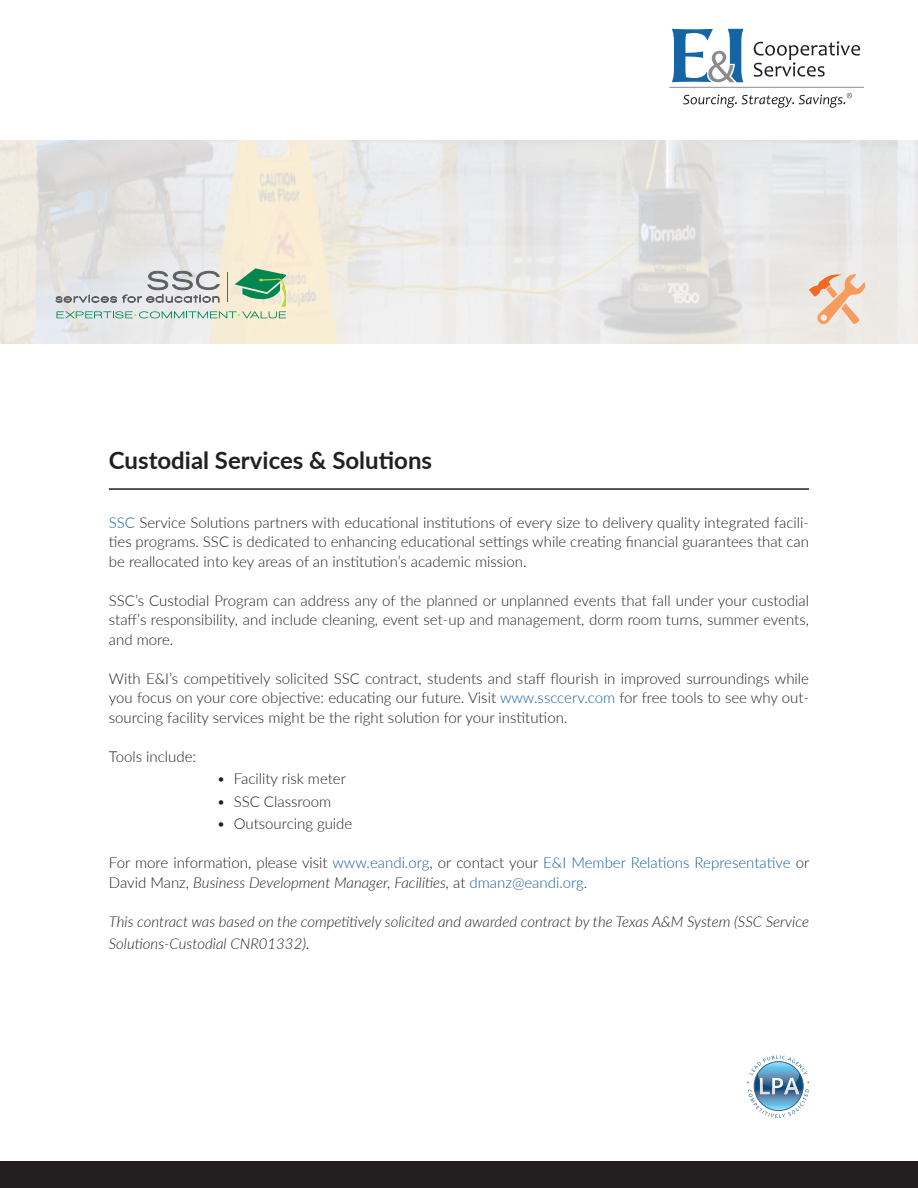
<style>
.page{position:relative;width:918px;height:1188px;background:#fff}
.page>*{position:absolute;margin:0;border:0;box-sizing:border-box;transform-origin:0 0}
.t1{font:700 24px "Lato";color:#231f20}
.t2{font:300 15px/19.5px "Lato";color:#231f20;text-align:justify}
.t3{font:300 15px/19.5px "Lato";color:#175d9e}
.t4{font:italic 300 15px/22.5px "Lato";color:#231f20}
.s1{color:#175d9e}
.s2{color:#231f20}
.s3{font-style:italic;color:#231f20}
.s4{font-size:16.5px}
</style>
<div class="page">
<svg style="left:0;top:140px;width:918px;height:204px;fill:#eae9e5"></svg>
<svg style="left:754px;top:41px;width:106px;height:36px"></svg>
<svg style="left:672px;top:29px;width:72px;height:53px"></svg>
<hr style="left:669px;top:87px;width:195px;height:1px;background:#898c8d">
<svg style="left:683px;top:93px;width:169px;height:15px"></svg>
<hr style="left:109px;top:488px;width:700px;height:2px;background:#231f20">
<div style="left:0;top:1161px;width:918px;height:27px;background:#231f20"></div>
<img style="left:810px;top:275px;width:54px;height:48px">
<svg style="left:56px;top:268px;width:230px;height:50px"></svg>
<svg style="left:747px;top:1055px;width:62px;height:63px"></svg>
<h1 class="t1" style="left:109px;top:443px;width:325px">Custodial Services &amp; Solutions</h1>
<p class="t2" style="left:109px;top:512px;width:702px"><span class="s1">SSC</span> Service Solutions partners with educational institutions of every size to delivery quality integrated facili&shy;ties programs. SSC is dedicated to enhancing educational settings while creating financial guarantees that can be reallocated into key areas of an institution’s academic mission.</p>
<p class="t2" style="left:109px;top:590px;width:702px">SSC’s Custodial Program can address any of the planned or unplanned events that fall under your custodial staff’s responsibility, and include cleaning, event set-up and management, dorm room turns, summer events, and more.</p>
<p class="t2" style="left:109px;top:668px;width:702px">With E&amp;I’s competitively solicited SSC contract, students and staff flourish in improved surroundings while you focus on your core objective: educating our future. Visit <span class="s1">www.ssccerv.com</span> for free tools to see why out&shy;sourcing facility services might be the right solution for your institution.</p>
<p class="t2" style="left:109px;top:746px;width:89px">Tools include:</p>
<p class="t2" style="left:217px;top:768px;width:131px">• Facility risk meter</p>
<p class="t2" style="left:217px;top:791px;width:116px">• SSC Classroom</p>
<p class="t2" style="left:217px;top:813px;width:137px">• Outsourcing guide</p>
<p class="t3" style="left:109px;top:852px;width:702px"><span class="s2">For more information, please visit</span> www.eandi.org<span class="s2">, or contact your</span> E&amp;I Member Relations Representative <span class="s2">or<br>David Manz,</span> <span class="s3">Business Development Manager, Facilities,</span> <span class="s2">at</span> dmanz@eandi.org<span class="s2">.</span></p>
<p class="t4" style="left:109px;top:909px;width:702px">This contract was based on the competitively solicited and awarded contract by the Texas A&amp;M System (SSC Service<br>Solutions-Custodial CNR01332)<span class="s4">.</span></p>
</div>
